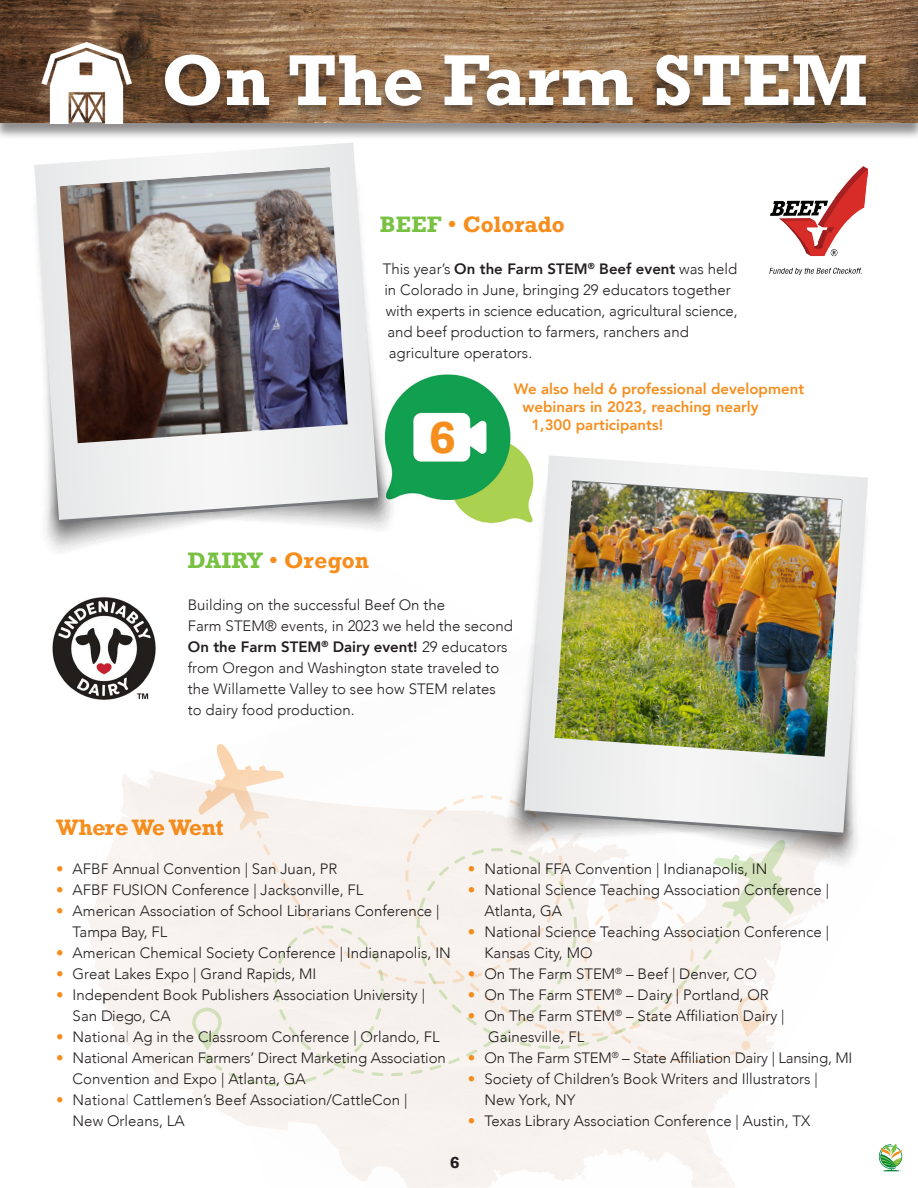
<style>
.page{position:relative;width:918px;height:1188px;background:#fff}
.page>*{position:absolute;margin:0;border:0;box-sizing:border-box;transform-origin:0 0}
.t1{font:700 67.5px "Rockwell";letter-spacing:.01em;color:#fff}
.No_Spacing{font:700 42px "Rockwell";color:#f68e1e}
.t2{font:700 21px "Rockwell";color:#f68e1e}
.t3{font:300 15px/21px "Avenir";color:#231f20}
.t4{font:800 15px "Avenir";color:#f68e1e}
.t5{font:800 15px "Avenir";color:#231f20}
.No_Spacing-2{font:700 15px "Rockwell";color:#231f20}
.s1{color:#79c142}
.s2{font-weight:300}
.s3{font-weight:800}
.s4{color:#f68e1e}
</style>
<div class="page">
<img style="left:769px;top:167px;width:99px;height:107px">
<div style="left:0;top:1px;width:918px;height:139px;background:#231f20;opacity:.5"></div>
<img style="left:0;top:0;width:918px;height:122px">
<img style="left:41px;top:43px;width:90px;height:81px">
<div style="left:158px;top:54px;width:715px;height:65px;background:#231f20;opacity:.5"></div>
<img style="left:400px;top:374px;width:124px;height:150px">
<svg style="left:501px;top:471px;width:23px;height:53px"></svg>
<svg style="left:524px;top:455px;width:344px;height:100px"></svg>
<img style="left:555px;top:481px;width:288px;height:74px">
<svg style="left:285px;top:396px;width:115px;height:134px"></svg>
<svg style="left:45px;top:522px;width:158px;height:30px"></svg>
<svg style="left:34px;top:142px;width:344px;height:378px"></svg>
<img style="left:60px;top:168px;width:288px;height:275px">
<img style="left:104px;top:555px;width:794px;height:617px">
<svg style="left:755px;top:837px;width:39px;height:91px"></svg>
<svg style="left:128px;top:621px;width:627px;height:567px"></svg>
<svg style="left:730px;top:995px;width:38px;height:60px"></svg>
<svg style="left:263px;top:795px;width:461px;height:268px;fill:#f7f2ee"></svg>
<svg style="left:198px;top:742px;width:86px;height:96px"></svg>
<img style="left:52px;top:597px;width:105px;height:105px">
<svg style="left:879px;top:1144px;width:23px;height:27px"></svg>
<p class="t1" style="left:161px;top:37px;width:708px">On The Farm STEM</p>
<p class="t2" style="left:380px;top:211px;width:187px"><span class="s1">BEEF</span> • Colorado</p>
<p class="t5" style="left:383px;top:257px;width:356px"><span class="s2">This year’s</span> On the Farm STEM<sup>®</sup> Beef event <span class="s2">was held</span></p>
<p class="t3" style="left:384px;top:279px;width:348px">in Colorado in June, bringing 29 educators together</p>
<p class="t3" style="left:386px;top:300px;width:353px">with experts in science education, agricultural science,</p>
<p class="t3" style="left:387px;top:321px;width:303px">and beef production to farmers, ranchers and</p>
<p class="t3" style="left:389px;top:342px;width:145px">agriculture operators.</p>
<p class="No_Spacing" style="left:430px;top:410px;width:28px">6</p>
<p class="t4" style="left:514px;top:378px;width:292px">We also held 6 professional development</p>
<p class="t4" style="left:523px;top:396px;width:238px">webinars in 2023, reaching nearly</p>
<p class="t4" style="left:531px;top:414px;width:133px">1,300 participants!</p>
<p class="t2" style="left:188px;top:547px;width:183px"><span class="s1">DAIRY</span> • Oregon</p>
<p class="t3" style="left:188px;top:594px;width:327px">Building on the successful Beef On the<br>Farm STEM® events, in 2023 we held the second <span class="s3">On the Farm STEM</span><sup>®</sup> <span class="s3">Dairy event!</span> 29 educators from Oregon and Washington state traveled to the Willamette Valley to see how STEM relates to dairy food production.</p>
<p class="t2" style="left:56px;top:813px;width:169px">Where We Went</p>
<p class="t3" style="left:56px;top:858px;width:283px"><span class="s4">•</span> AFBF Annual Convention | San Juan, PR</p>
<p class="t3" style="left:56px;top:879px;width:309px"><span class="s4">•</span> AFBF FUSION Conference | Jacksonville, FL</p>
<p class="t3" style="left:73px;top:900px;width:368px;text-indent:-16px"><span class="s4">•</span> American Association of School Librarians Conference |<br>Tampa Bay, FL</p>
<p class="t3" style="left:56px;top:942px;width:396px"><span class="s4">•</span> American Chemical Society Conference | Indianapolis, IN</p>
<p class="t3" style="left:56px;top:963px;width:262px"><span class="s4">•</span> Great Lakes Expo | Grand Rapids, MI</p>
<p class="t3" style="left:73px;top:984px;width:354px;text-indent:-16px"><span class="s4">•</span> Independent Book Publishers Association University |<br>San Diego, CA</p>
<p class="t3" style="left:56px;top:1026px;width:385px"><span class="s4">•</span> National Ag in the Classroom Conference | Orlando, FL</p>
<p class="t3" style="left:73px;top:1047px;width:375px;text-indent:-16px"><span class="s4">•</span> National American Farmers’ Direct Marketing Association<br>Convention and Expo | Atlanta, GA</p>
<p class="t3" style="left:73px;top:1089px;width:336px;text-indent:-16px"><span class="s4">•</span> National Cattlemen’s Beef Association/CattleCon |<br>New Orleans, LA</p>
<p class="t3" style="left:468px;top:858px;width:301px"><span class="s4">•</span> National FFA Convention | Indianapolis, IN</p>
<p class="t3" style="left:484px;top:879px;width:346px;text-indent:-16px"><span class="s4">•</span> National Science Teaching Association Conference |<br>Atlanta, GA</p>
<p class="t3" style="left:484px;top:921px;width:346px;text-indent:-16px"><span class="s4">•</span> National Science Teaching Association Conference |<br>Kansas City, MO</p>
<p class="t3" style="left:468px;top:963px;width:290px"><span class="s4">•</span> On The Farm STEM<sup>®</sup> – Beef | Denver, CO</p>
<p class="t3" style="left:468px;top:984px;width:302px"><span class="s4">•</span> On The Farm STEM<sup>®</sup> – Dairy | Portland, OR</p>
<p class="t3" style="left:488px;top:1005px;width:298px;text-indent:-20px"><span class="s4">•</span> On The Farm STEM<sup>®</sup> – State Affiliation Dairy |<br>Gainesville, FL</p>
<p class="t3" style="left:468px;top:1047px;width:386px"><span class="s4">•</span> On The Farm STEM<sup>®</sup> – State Affiliation Dairy | Lansing, MI</p>
<p class="t3" style="left:484px;top:1068px;width:335px;text-indent:-16px"><span class="s4">•</span> Society of Children’s Book Writers and Illustrators |<br>New York, NY</p>
<p class="t3" style="left:468px;top:1110px;width:344px"><span class="s4">•</span> Texas Library Association Conference | Austin, TX</p>
<p class="No_Spacing-2" style="left:450px;top:1153px;width:11px">6</p>
</div>
